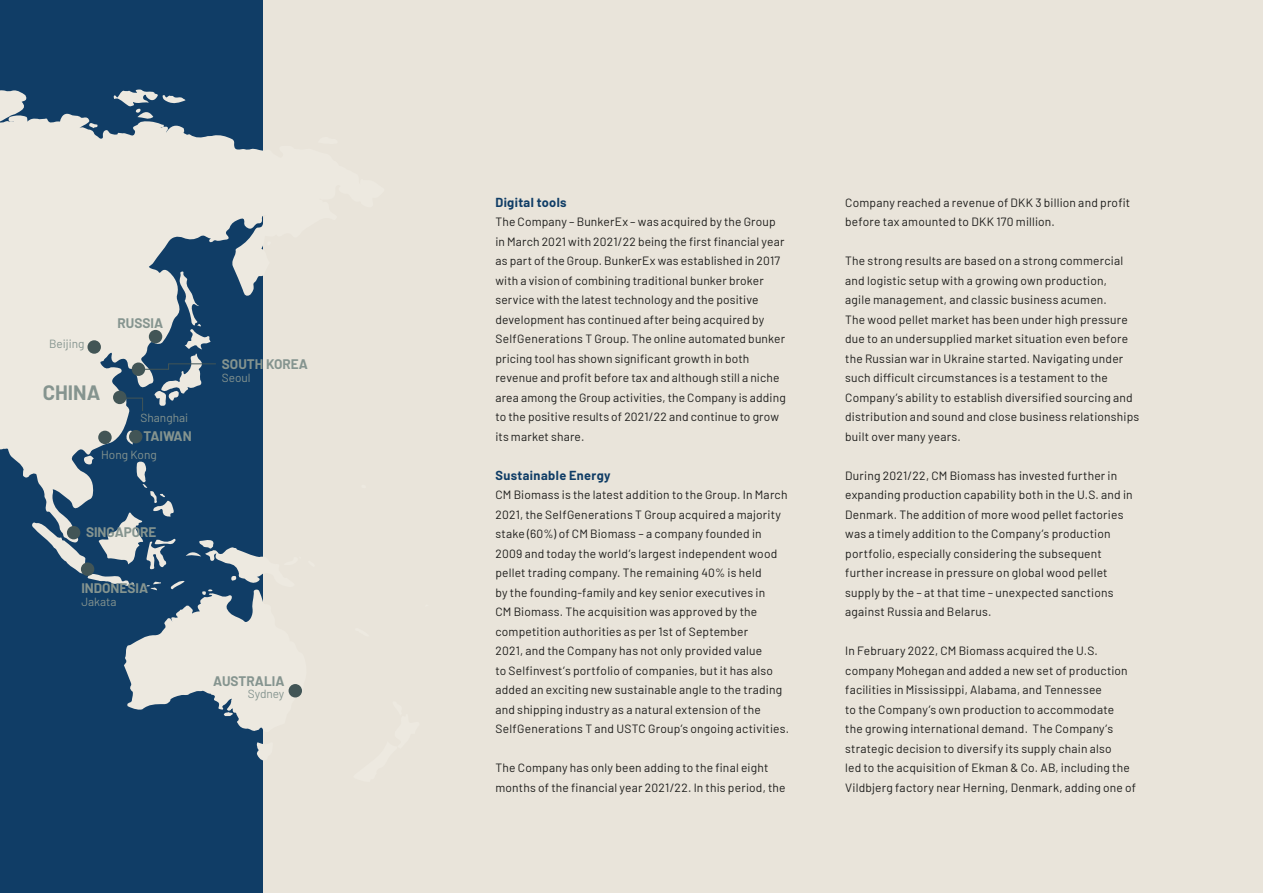
<style>
.page{position:relative;width:1263px;height:893px;background:#e9e4da}
.page>*{position:absolute;margin:0;border:0;box-sizing:border-box;transform-origin:0 0}
.t1{font:700 20.25px "Barlow";color:#85948f}
.t2{font:700 13.5px "Barlow";color:#85948f}
.t3{font:700 12.75px "Barlow";letter-spacing:.03em;color:#103d66}
.t4{font:12px/19.5px "Barlow";letter-spacing:.015em;color:#1d1d1b}
.t5{font:11.85px "Barlow";color:#85948f}
</style>
<div class="page">
<div style="left:0;top:0;width:263px;height:893px;background:#103d66"></div>
<svg style="left:0;top:90px;width:263px;height:388px;fill:#ede9e0"></svg>
<svg style="left:126px;top:431px;width:7px;height:14px"></svg>
<svg style="left:256px;top:742px;width:7px;height:19px"></svg>
<svg style="left:113px;top:89px;width:72px;height:32px"></svg>
<svg style="left:88px;top:122px;width:10px;height:6px"></svg>
<div style="left:308px;top:561px;width:7px;height:6px;background:#ede9e0"></div>
<svg style="left:32px;top:455px;width:270px;height:276px"></svg>
<div style="left:113px;top:391px;width:13px;height:13px;background:#425556;border-radius:50%"></div>
<div style="left:67px;top:526px;width:13px;height:13px;background:#425556;border-radius:50%"></div>
<div style="left:98px;top:431px;width:14px;height:13px;background:#425556;border-radius:50%"></div>
<div style="left:81px;top:562px;width:13px;height:14px;background:#425556;border-radius:50%"></div>
<div style="left:289px;top:684px;width:13px;height:13px;background:#425556;border-radius:50%"></div>
<div style="left:87px;top:340px;width:14px;height:14px;background:#425556;border-radius:50%"></div>
<svg style="left:120px;top:271px;width:96px;height:141px"></svg>
<div style="left:129px;top:430px;width:13px;height:13px;background:#425556;border-radius:50%"></div>
<div style="left:149px;top:330px;width:13px;height:13px;background:#425556;border-radius:50%"></div>
<p class="t5" style="left:49px;top:336px;width:37px">Beijing</p>
<h1 class="t1" style="left:43px;top:377px;width:59px">CHINA</h1>
<p class="t2" style="left:118px;top:313px;width:47px">RUSSIA</p>
<p class="t5" style="left:141px;top:410px;width:49px">Shanghai</p>
<p class="t2" style="left:143px;top:426px;width:50px">TAIWAN</p>
<p class="t5" style="left:101px;top:446px;width:57px">Hong Kong</p>
<p class="t2" style="left:86px;top:522px;width:72px">SINGAPORE</p>
<p class="t2" style="left:81px;top:578px;width:68px">INDONESIA</p>
<p class="t5" style="left:81px;top:593px;width:37px">Jakata</p>
<p class="t2" style="left:222px;top:354px;width:87px">SOUTH KOREA</p>
<p class="t5" style="left:222px;top:369px;width:30px">Seoul</p>
<p class="t2" style="left:213px;top:671px;width:73px">AUSTRALIA</p>
<p class="t5" style="left:248px;top:686px;width:38px">Sydney</p>
<p class="t3" style="left:495px;top:193px;width:73px">Digital tools</p>
<p class="t4" style="left:495px;top:211px;width:292px">The Company – BunkerEx – was acquired by the Group in March 2021 with 2021/22 being the first financial year as part of the Group. BunkerEx was established in 2017 with a vision of combining traditional bunker broker service with the latest technology and the positive development has continued after being acquired by SelfGenerations T Group. The online automated bunker pricing tool has shown significant growth in both revenue and profit before tax and although still a niche area among the Group activities, the Company is adding to the positive results of 2021/22 and continue to grow its market share.</p>
<p class="t3" style="left:495px;top:466px;width:117px">Sustainable Energy</p>
<p class="t4" style="left:495px;top:484px;width:295px">CM Biomass is the latest addition to the Group. In March 2021, the SelfGenerations T Group acquired a majority stake (60%) of CM Biomass – a company founded in 2009 and today the world’s largest independent wood pellet trading company. The remaining 40% is held<br>by the founding-family and key senior executives in<br>CM Biomass. The acquisition was approved by the competition authorities as per 1st of September<br>2021, and the Company has not only provided value<br>to Selfinvest’s portfolio of companies, but it has also added an exciting new sustainable angle to the trading and shipping industry as a natural extension of the SelfGenerations T and USTC Group’s ongoing activities.</p>
<p class="t4" style="left:495px;top:757px;width:292px">The Company has only been adding to the final eight months of the financial year 2021/22. In this period, the</p>
<p class="t4" style="left:845px;top:192px;width:287px">Company reached a revenue of DKK 3 billion and profit before tax amounted to DKK 170 million.</p>
<p class="t4" style="left:845px;top:250px;width:296px">The strong results are based on a strong commercial and logistic setup with a growing own production,<br>agile management, and classic business acumen.<br>The wood pellet market has been under high pressure due to an undersupplied market situation even before the Russian war in Ukraine started. Navigating under such difficult circumstances is a testament to the Company’s ability to establish diversified sourcing and distribution and sound and close business relationships built over many years.</p>
<p class="t4" style="left:845px;top:465px;width:289px">During 2021/22, CM Biomass has invested further in expanding production capability both in the U.S. and in Denmark. The addition of more wood pellet factories was a timely addition to the Company’s production portfolio, especially considering the subsequent further increase in pressure on global wood pellet supply by the – at that time – unexpected sanctions against Russia and Belarus.</p>
<p class="t4" style="left:845px;top:640px;width:293px">In February 2022, CM Biomass acquired the U.S. company Mohegan and added a new set of production facilities in Mississippi, Alabama, and Tennessee<br>to the Company’s own production to accommodate<br>the growing international demand. The Company’s strategic decision to diversify its supply chain also<br>led to the acquisition of Ekman &amp; Co. AB, including the Vildbjerg factory near Herning, Denmark, adding one of</p>
</div>
